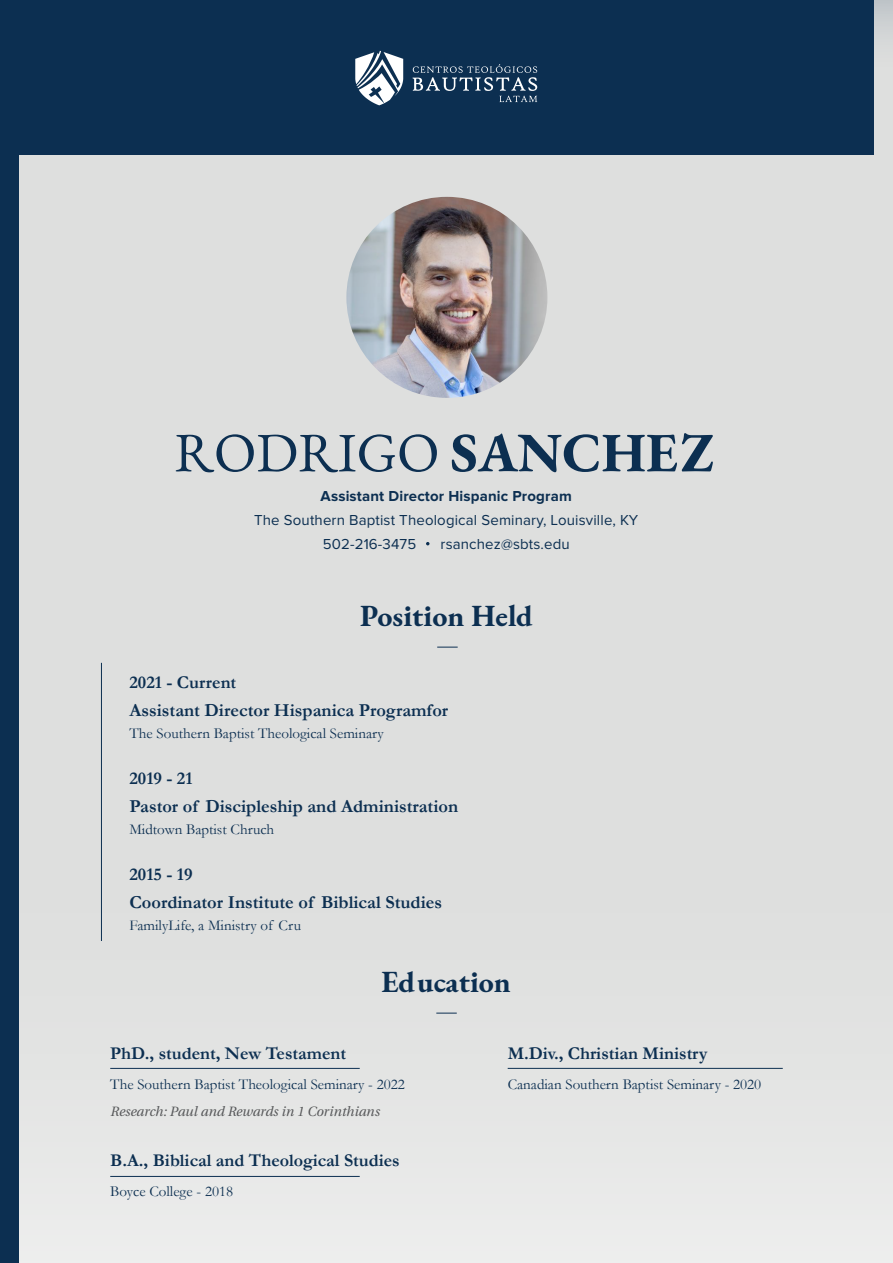
<style>
.page{position:relative;width:893px;height:1263px;background:#fff}
.page>*{position:absolute;margin:0;border:0;box-sizing:border-box;transform-origin:0 0}
.t1{font:55.5px "EB Garamond Regular 400";color:#0c2f51}
.t2{font:30px "EB Garamond Regular 700";color:#0c2f51}
.t3{font:700 18.3px "Garamond";color:#0c2f51}
.t4{font:700 18px "Garamond";color:#0c2f51}
.t5{font:15px "Garamond";color:#0c2f51}
.t6{font:15px/24.5px "Proxima Nova";letter-spacing:.01em;color:#0c2f51}
.t7{font:700 15px "Proxima Nova";letter-spacing:.01em;color:#0c2f51}
.t8{font:italic 13.5px "Heuristica";color:#57585a}
.s1{font-family:"EB Garamond Regular 700"}
</style>
<div class="page">
<div style="left:0;top:144px;width:893px;height:1119px;background:#dedfde"></div>
<div style="left:0;top:0;width:893px;height:154px;background:#0c2f51"></div>
<svg style="left:874px;top:0;width:19px;height:154px;background:#d8dad9"></svg>
<div style="left:0;top:144px;width:18px;height:1119px;background:#0c2f51"></div>
<svg style="left:355px;top:51px;width:48px;height:54px"></svg>
<svg style="left:413px;top:64px;width:124px;height:38px"></svg>
<svg style="left:436px;top:1013px;width:21px;height:1px"></svg>
<hr style="left:110px;top:1068px;width:250px;height:1px;background:#0c2f51">
<hr style="left:110px;top:1176px;width:250px;height:1px;background:#0c2f51">
<hr style="left:508px;top:1068px;width:275px;height:1px;background:#0c2f51">
<svg style="left:437px;top:647px;width:21px;height:1px"></svg>
<hr style="left:101px;top:663px;width:1px;height:278px;background:#0c2f51">
<img style="left:346px;top:197px;width:201px;height:201px;border-radius:100px">
<h1 class="t1" style="left:174px;top:416px;width:541px">RODRIGO <span class="s1">SANCHEZ</span></h1>
<p class="t7" style="left:321px;top:487px;width:253px">Assistant Director Hispanic Program</p>
<p class="t6" style="left:323px;top:508px;width:317px;text-indent:-69px">The Southern Baptist Theological Seminary, Louisville, KY<br>502-216-3475</p>
<p class="t6" style="left:441px;top:532px;width:131px">rsanchez@sbts.edu</p>
<h2 class="t2" style="left:360px;top:597px;width:174px">Position Held</h2>
<p class="t4" style="left:129px;top:670px;width:108px">2021 - Current</p>
<p class="t3" style="left:129px;top:698px;width:320px">Assistant Director Hispanica Programfor</p>
<p class="t5" style="left:129px;top:724px;width:256px">The Southern Baptist Theological Seminary</p>
<p class="t4" style="left:129px;top:766px;width:65px">2019 - 21</p>
<p class="t3" style="left:129px;top:794px;width:330px">Pastor of Discipleship and Administration</p>
<p class="t5" style="left:129px;top:819px;width:146px">Midtown Baptist Chruch</p>
<p class="t4" style="left:129px;top:862px;width:65px">2015 - 19</p>
<p class="t3" style="left:129px;top:890px;width:314px">Coordinator Institute of Biblical Studies</p>
<p class="t5" style="left:129px;top:915px;width:173px">FamilyLife, a Ministry of Cru</p>
<h2 class="t2" style="left:381px;top:962px;width:131px">Education</h2>
<p class="t4" style="left:110px;top:1041px;width:237px">PhD., student, New Testament</p>
<p class="t5" style="left:110px;top:1074px;width:296px">The Southern Baptist Theological Seminary - 2022</p>
<p class="t8" style="left:110px;top:1101px;width:271px">Research: Paul and Rewards in 1 Corinthians</p>
<p class="t4" style="left:110px;top:1148px;width:291px">B.A., Biblical and Theological Studies</p>
<p class="t5" style="left:110px;top:1181px;width:124px">Boyce College - 2018</p>
<p class="t4" style="left:508px;top:1041px;width:201px">M.Div., Christian Ministry</p>
<p class="t5" style="left:508px;top:1074px;width:255px">Canadian Southern Baptist Seminary - 2020</p>
</div>
